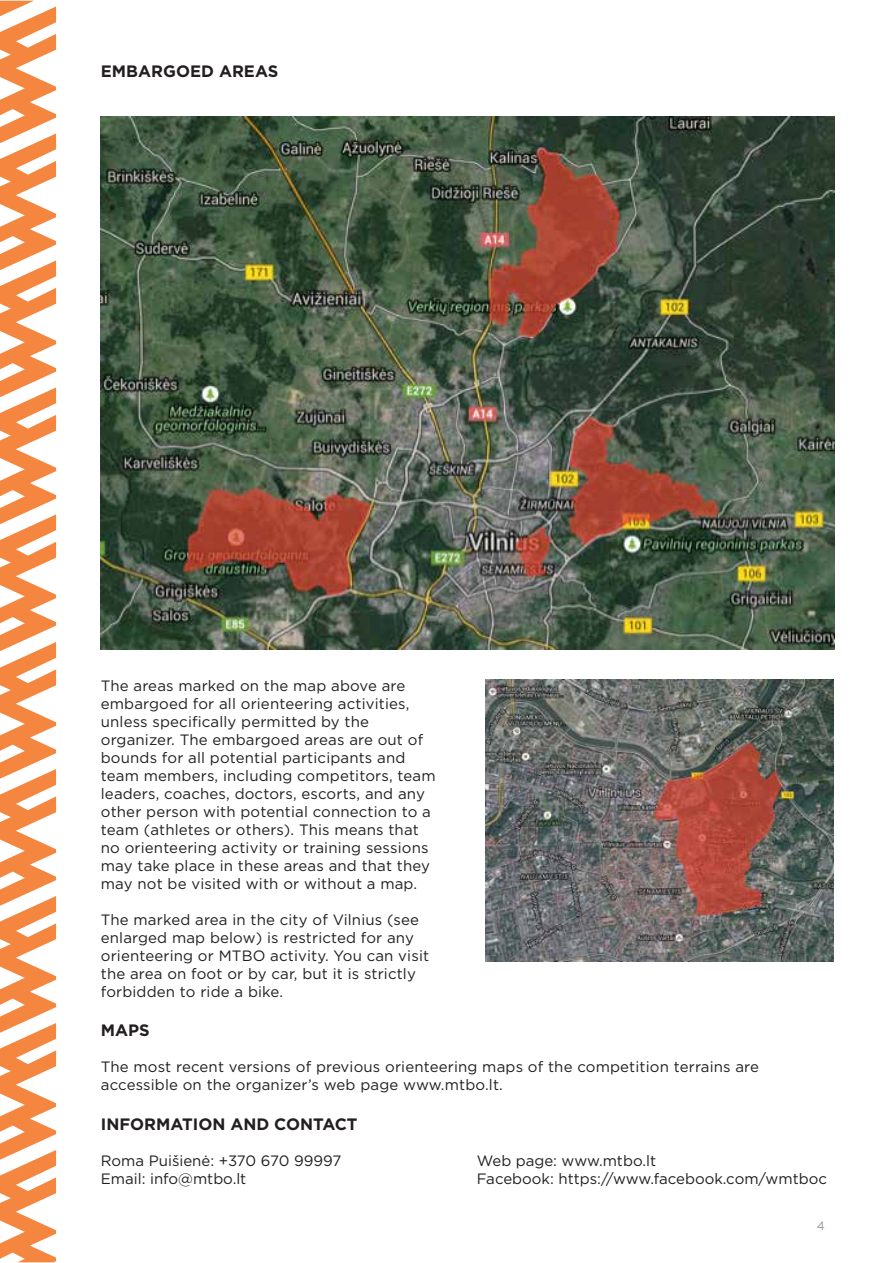
<style>
.page{position:relative;width:893px;height:1263px;background:#fff}
.page>*{position:absolute;margin:0;border:0;box-sizing:border-box;transform-origin:0 0}
.t1{font:700 16.5px "Gotham";color:#231f20}
.t2{font:15px/18px "Gotham";letter-spacing:.01em;color:#231f20}
.t3{font:12px "Gotham";color:#939598}
</style>
<div class="page">
<img style="left:101px;top:116px;width:734px;height:533px">
<img style="left:486px;top:679px;width:347px;height:283px">
<svg style="left:0;top:1px;width:56px;height:1261px"></svg>
<p class="t1" style="left:101px;top:60px;width:179px">EMBARGOED AREAS</p>
<p class="t2" style="left:101px;top:677px;width:336px">The areas marked on the map above are embargoed for all orienteering activities, unless specifically permitted by the organizer. The embargoed areas are out of bounds for all potential participants and team members, including competitors, team leaders, coaches, doctors, escorts, and any other person with potential connection to a team (athletes or others). This means that no orienteering activity or training sessions may take place in these areas and that they may not be visited with or without a map.</p>
<p class="t2" style="left:101px;top:911px;width:330px">The marked area in the city of Vilnius (see enlarged map below) is restricted for any orienteering or MTBO activity. You can visit the area on foot or by car, but it is strictly forbidden to ride a bike.</p>
<p class="t1" style="left:101px;top:1019px;width:50px">MAPS</p>
<p class="t2" style="left:101px;top:1057px;width:660px">The most recent versions of previous orienteering maps of the competition terrains are accessible on the organizer’s web page www.mtbo.lt.</p>
<p class="t1" style="left:101px;top:1113px;width:258px">INFORMATION AND CONTACT</p>
<p class="t2" style="left:101px;top:1151px;width:242px">Roma Puišienė: +370 670 99997<br>Email: info@mtbo.lt</p>
<p class="t2" style="left:477px;top:1151px;width:352px">Web page: www.mtbo.lt<br>Facebook: https://www.facebook.com/wmtboc</p>
<p class="t3" style="left:817px;top:1218px;width:10px">4</p>
</div>
